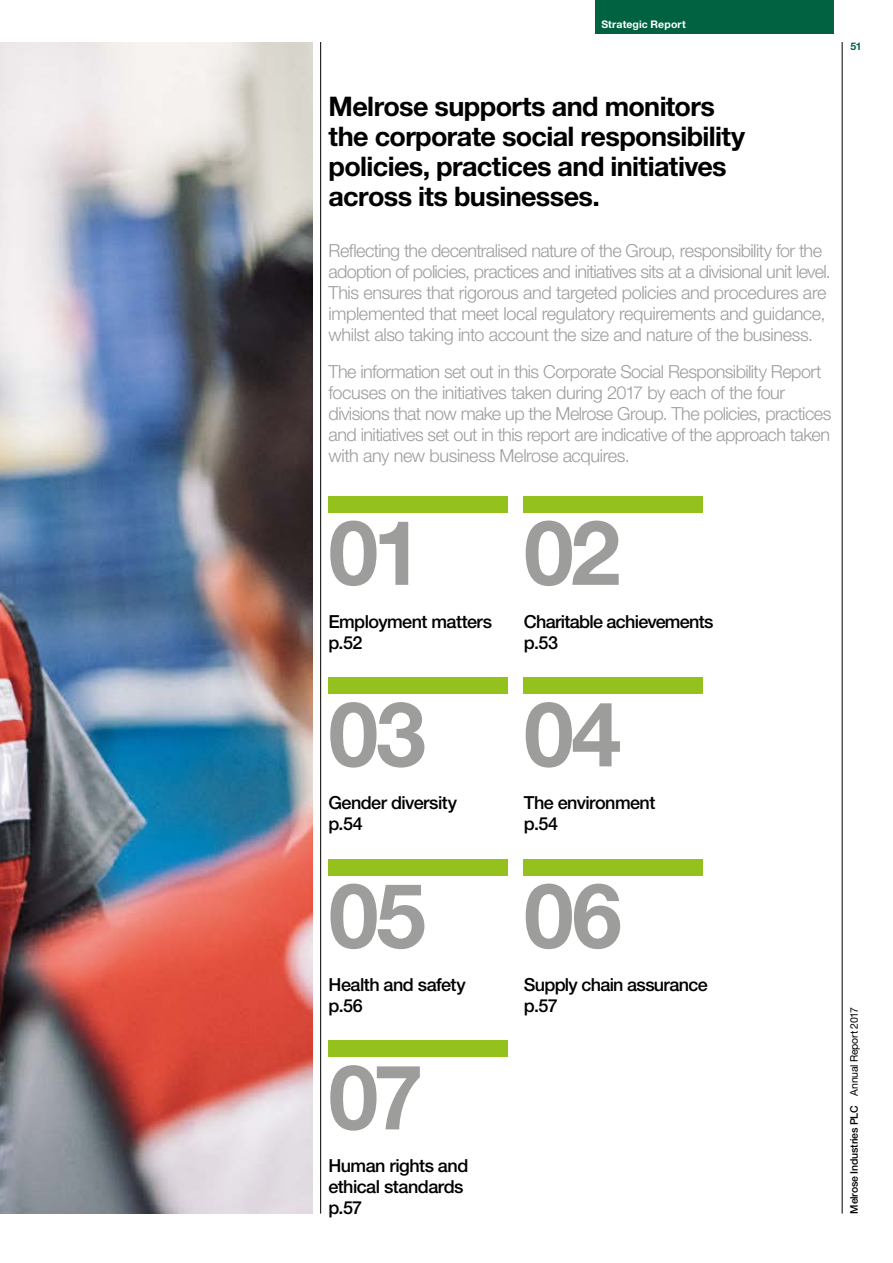
<style>
.page{position:relative;width:893px;height:1263px;background:#fff}
.page>*{position:absolute;margin:0;border:0;box-sizing:border-box;transform-origin:0 0}
.t1{font:700 90px "Helvetica Neue LT Std";letter-spacing:-.03em;color:#9d9d9c}
.t2{font:700 27px/30px "Helvetica Neue LT Std";letter-spacing:-.025em;color:#000}
.t3{font:300 18px/21px "Helvetica Neue LT Std";letter-spacing:-.03em;color:#9d9d9c}
.t4{font:500 18px/21px "Helvetica Neue LT Std";letter-spacing:-.03em;color:#000}
.t5{font:500 10.5px "Helvetica Neue LT Std";letter-spacing:-.02em;color:#000}
.t6{font:700 10.5px "Helvetica Neue LT Std";letter-spacing:.015em;color:#fff}
.t7{font:700 10.5px "Helvetica Neue LT Std";color:#006241}
.s1{font-weight:400}
</style>
<div class="page">
<img style="left:0;top:42px;width:312px;height:1172px">
<hr style="left:320px;top:42px;width:1px;height:1171px;background:#000">
<div style="left:328px;top:496px;width:180px;height:16px;background:#95c11f"></div>
<div style="left:524px;top:496px;width:179px;height:16px;background:#95c11f"></div>
<div style="left:328px;top:677px;width:180px;height:17px;background:#95c11f"></div>
<div style="left:524px;top:677px;width:179px;height:17px;background:#95c11f"></div>
<div style="left:328px;top:859px;width:180px;height:16px;background:#95c11f"></div>
<div style="left:524px;top:859px;width:179px;height:16px;background:#95c11f"></div>
<div style="left:328px;top:1040px;width:180px;height:17px;background:#95c11f"></div>
<div style="left:595px;top:0;width:238px;height:34px;background:#006241"></div>
<hr style="left:842px;top:42px;width:1px;height:1171px;background:#000">
<p class="t6" style="left:601px;top:18px;width:86px">Strategic Report</p>
<h2 class="t2" style="left:329px;top:91px;width:418px">Melrose supports and monitors the corporate social responsibility policies, practices and initiatives across its businesses.</h2>
<p class="t3" style="left:329px;top:239px;width:504px">Reflecting the decentralised nature of the Group, responsibility for the adoption of policies, practices and initiatives sits at a divisional unit level.<br>This ensures that rigorous and targeted policies and procedures are implemented that meet local regulatory requirements and guidance, whilst also taking into account the size and nature of the business.</p>
<p class="t3" style="left:329px;top:361px;width:504px">The information set out in this Corporate Social Responsibility Report focuses on the initiatives taken during 2017 by each of the four divisions that now make up the Melrose Group. The policies, practices and initiatives set out in this report are indicative of the approach taken with any new business Melrose acquires.</p>
<p class="t7" style="left:850px;top:39px;width:13px">51</p>
<h1 class="t1" style="left:328px;top:497px;width:96px">01</h1>
<p class="t4" style="left:328px;top:610px;width:165px">Employment matters p.52</p>
<h1 class="t1" style="left:328px;top:679px;width:99px">03</h1>
<p class="t4" style="left:328px;top:792px;width:130px">Gender diversity p.54</p>
<h1 class="t1" style="left:329px;top:860px;width:99px">05</h1>
<p class="t4" style="left:329px;top:973px;width:139px">Health and safety p.56</p>
<h1 class="t1" style="left:328px;top:1042px;width:96px">07</h1>
<p class="t4" style="left:328px;top:1155px;width:141px">Human rights and ethical standards p.57</p>
<h1 class="t1" style="left:524px;top:497px;width:98px">02</h1>
<p class="t4" style="left:524px;top:610px;width:191px">Charitable achievements p.53</p>
<h1 class="t1" style="left:524px;top:679px;width:99px">04</h1>
<p class="t4" style="left:524px;top:792px;width:133px">The environment p.54</p>
<h1 class="t1" style="left:524px;top:860px;width:100px">06</h1>
<p class="t4" style="left:524px;top:973px;width:185px">Supply chain assurance p.57</p>
<p class="t5" style="left:848px;top:1214px;width:208px;rotate:-90deg">Melrose Industries PLC <span class="s1">Annual Report 2017</span></p>
</div>
